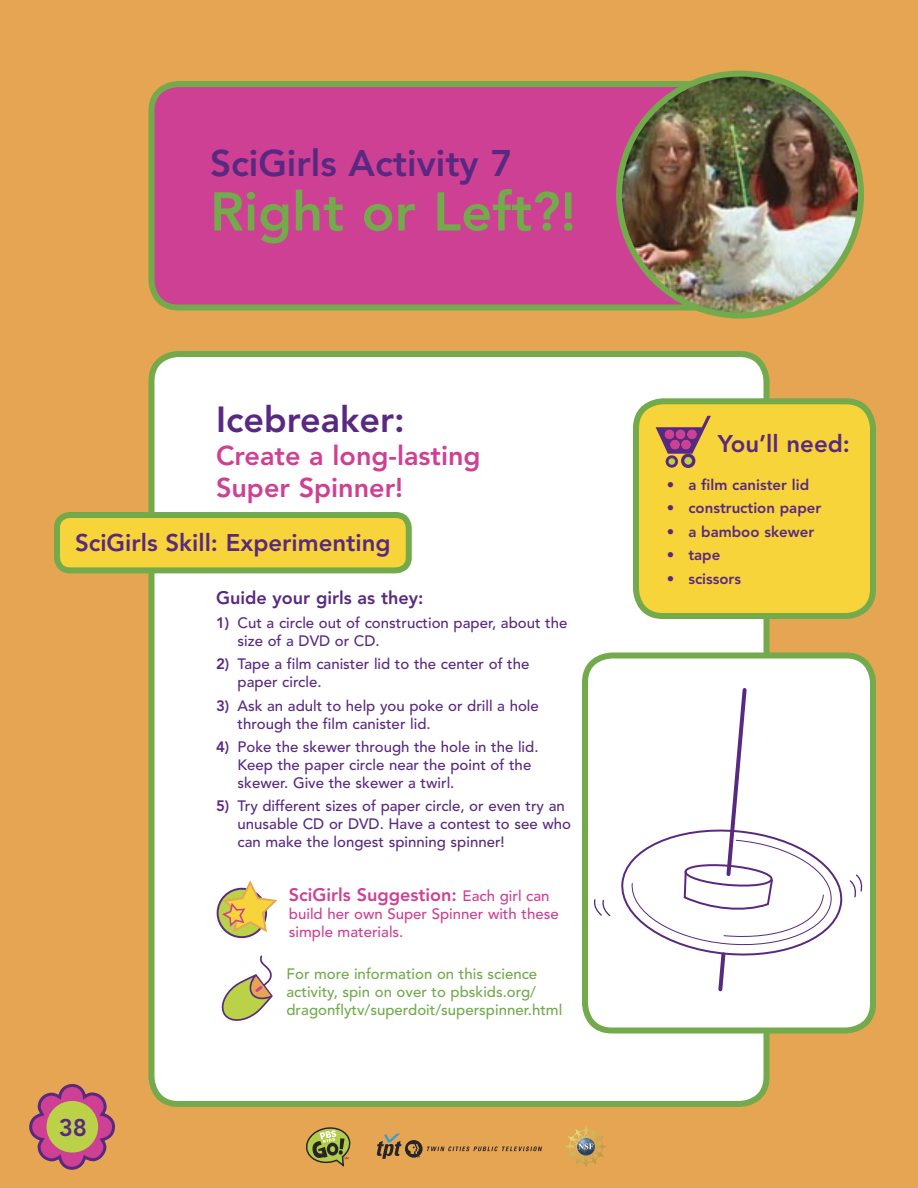
<style>
.page{position:relative;width:918px;height:1188px;background:#e5a552}
.page>*{position:absolute;margin:0;border:0;box-sizing:border-box;transform-origin:0 0}
.t1{font:800 54px "Avenir";color:#72aa4c}
.t2{font:800 36.75px "Avenir";color:#592981}
.t3{font:800 36px "Avenir";color:#592981}
.t4{font:800 27px/32.4px "Avenir";color:#ce4093}
.t5{font:800 24px "Avenir";color:#592981}
.t6{font:800 18px "Avenir";color:#ce4093}
.t7{font:800 18px "Avenir";color:#592981}
.t8{font:500 15px/18px "Avenir";color:#592981}
.t9{font:500 15px/18px "Avenir";color:#72aa4c}
.t10{font:800 15px "Avenir";color:#592981}
.t11{font:500 15px/18px "Avenir";color:#ce4093}
.s1{font-weight:800}
.s2{font-weight:500;font-size:15px}
</style>
<div class="page">
<svg style="left:148px;top:78px;width:559px;height:229px;background:#c8488d"></svg>
<div style="left:146px;top:351px;width:626px;height:753px;background:#fff"></div>
<svg style="left:54px;top:509px;width:361px;height:61px;background:#e0ce46"></svg>
<svg style="left:630px;top:395px;width:246px;height:221px;background:#ead142"></svg>
<img style="left:619px;top:74px;width:242px;height:242px;border-radius:50%">
<div style="left:616px;top:71px;width:248px;height:248px;border:6px solid #72aa4c;border-radius:50%"></div>
<svg style="left:29px;top:1084px;width:86px;height:86px"></svg>
<div style="left:47px;top:1101px;width:51px;height:52px;background:#bbd147;border-radius:50%"></div>
<svg style="left:377px;top:1133px;width:165px;height:26px"></svg>
<svg style="left:306px;top:1127px;width:45px;height:38px"></svg>
<svg style="left:570px;top:1134px;width:32px;height:28px"></svg>
<svg style="left:656px;top:416px;width:55px;height:38px;background:#ba9255"></svg>
<div style="left:667px;top:457px;width:10px;height:9px;background:#bbd147;border-radius:50%"></div>
<div style="left:666px;top:455px;width:12px;height:13px;border:3px solid #592981;border-radius:50%"></div>
<div style="left:683px;top:455px;width:11px;height:11px;background:#bbd147;border-radius:50%"></div>
<div style="left:681px;top:454px;width:14px;height:14px;border:3px solid #592981;border-radius:50%"></div>
<div style="left:665px;top:430px;width:9px;height:9px;background:#ce4093;border-radius:50%"></div>
<div style="left:676px;top:430px;width:9px;height:9px;background:#ce4093;border-radius:50%"></div>
<div style="left:687px;top:430px;width:10px;height:9px;background:#ce4093;border-radius:50%"></div>
<div style="left:670px;top:440px;width:10px;height:9px;background:#ce4093;border-radius:50%"></div>
<div style="left:681px;top:440px;width:10px;height:9px;background:#ce4093;border-radius:50%"></div>
<svg style="left:217px;top:954px;width:57px;height:70px;background:#dddabc"></svg>
<svg style="left:579px;top:649px;width:297px;height:381px;background:#f1f2ef"></svg>
<svg style="left:218px;top:889px;width:48px;height:48px"></svg>
<div style="left:217px;top:888px;width:50px;height:50px;border:2px solid #592981;border-radius:50%"></div>
<svg style="left:222px;top:881px;width:55px;height:49px;background:#e6d084"></svg>
<p class="t2" style="left:210px;top:142px;width:304px">SciGirls Activity 7</p>
<p class="t1" style="left:210px;top:180px;width:368px">Right or Left?!</p>
<p class="t3" style="left:216px;top:399px;width:190px">Icebreaker:</p>
<p class="t4" style="left:216px;top:439px;width:266px">Create a long-lasting<br>Super Spinner!</p>
<p class="t5" style="left:75px;top:528px;width:317px">SciGirls Skill: Experimenting</p>
<p class="t7" style="left:216px;top:588px;width:209px">Guide your girls as they:</p>
<p class="t8" style="left:238px;top:614px;width:331px;text-indent:-22px"><span class="s1">1)</span> Cut a circle out of construction paper, about the size of a DVD or CD.</p>
<p class="t8" style="left:238px;top:655px;width:293px;text-indent:-22px"><span class="s1">2)</span> Tape a film canister lid to the center of the paper circle.</p>
<p class="t8" style="left:238px;top:697px;width:303px;text-indent:-22px"><span class="s1">3)</span> Ask an adult to help you poke or drill a hole through the film canister lid.</p>
<p class="t8" style="left:238px;top:738px;width:302px;text-indent:-22px"><span class="s1">4)</span> Poke the skewer through the hole in the lid.<br>Keep the paper circle near the point of the skewer. Give the skewer a twirl.</p>
<p class="t8" style="left:238px;top:798px;width:335px;text-indent:-22px"><span class="s1">5)</span> Try different sizes of paper circle, or even try an unusable CD or DVD. Have a contest to see who can make the longest spinning spinner!</p>
<p class="t6" style="left:289px;top:884px;width:262px">SciGirls Suggestion: <span class="s2">Each girl can</span></p>
<p class="t11" style="left:289px;top:905px;width:271px">build her own Super Spinner with these simple materials.</p>
<p class="t5" style="left:59px;top:1113px;width:30px">38</p>
<p class="t9" style="left:286px;top:965px;width:277px">For more information on this science activity, spin on over to pbskids.org/ dragonflytv/superdoit/superspinner.html</p>
<p class="t5" style="left:718px;top:429px;width:134px">You’ll need:</p>
<p class="t10" style="left:667px;top:476px;width:144px">• a film canister lid</p>
<p class="t10" style="left:667px;top:499px;width:156px">• construction paper</p>
<p class="t10" style="left:667px;top:523px;width:149px">• a bamboo skewer</p>
<p class="t10" style="left:667px;top:546px;width:55px">• tape</p>
<p class="t10" style="left:667px;top:570px;width:76px">• scissors</p>
</div>
